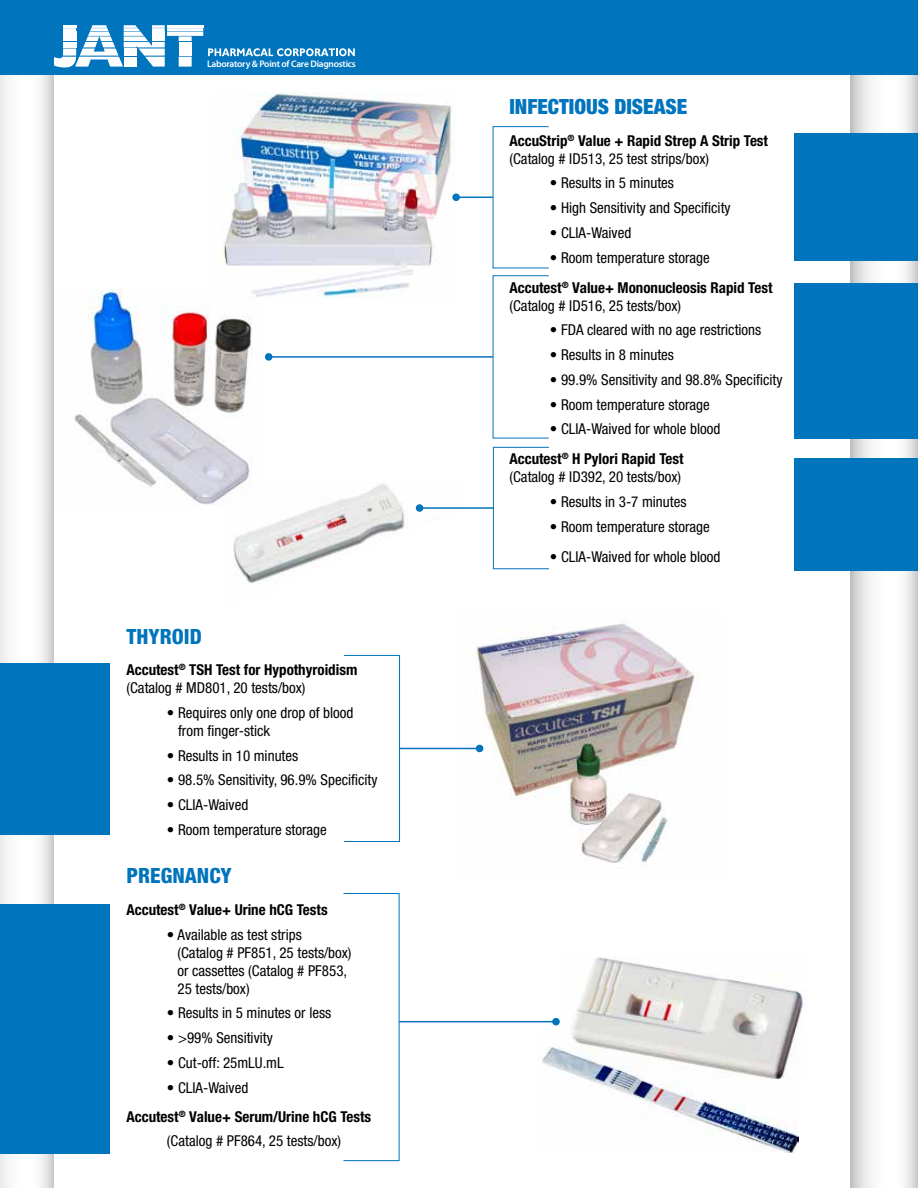
<style>
.page{position:relative;width:918px;height:1188px;background:#fff}
.page>*{position:absolute;margin:0;border:0;box-sizing:border-box;transform-origin:0 0}
.t1{font:900 condensed 21px "Helvetica Neue";color:#0074bc}
.t2{font:800 condensed 21px "Helvetica Neue";color:#0074bc}
.t3{font:condensed 15px/18px "Helvetica Neue";color:#000}
.t4{font:700 condensed 15px/18px "Helvetica Neue";color:#000}
.t5{font:600 9.45px "Myriad Pro";letter-spacing:-.025em;color:#fff}
.s1{font-weight:400}
.s2{font-weight:700}
</style>
<div class="page">
<svg style="left:0;top:75px;width:54px;height:1113px"></svg>
<svg style="left:850px;top:75px;width:67px;height:1113px"></svg>
<hr style="left:917px;top:70px;width:1px;height:1118px;background:#c5c7c8">
<img style="left:233px;top:483px;width:206px;height:101px">
<img style="left:223px;top:93px;width:232px;height:206px">
<img style="left:53px;top:289px;width:205px;height:220px">
<div style="left:795px;top:134px;width:123px;height:127px;background:#0074bc"></div>
<div style="left:795px;top:283px;width:123px;height:155px;background:#0074bc"></div>
<div style="left:795px;top:458px;width:123px;height:113px;background:#0074bc"></div>
<hr style="left:456px;top:197px;width:37px;height:1px;background:#0074bc">
<div style="left:452px;top:193px;width:8px;height:8px;background:#0074bc;border-radius:50%"></div>
<hr style="left:269px;top:356px;width:224px;height:2px;background:#0074bc">
<div style="left:265px;top:353px;width:7px;height:8px;background:#0074bc;border-radius:50%"></div>
<div style="left:493px;top:447px;width:56px;height:122px;border:1px solid #0074bc"></div>
<hr style="left:420px;top:507px;width:73px;height:2px;background:#0074bc">
<div style="left:416px;top:504px;width:7px;height:8px;background:#0074bc;border-radius:50%"></div>
<hr style="left:917px;top:903px;width:1px;height:102px;background:#0074bc">
<hr style="left:917px;top:1025px;width:1px;height:128px;background:#0074bc">
<img style="left:458px;top:623px;width:241px;height:245px">
<div style="left:0;top:664px;width:110px;height:171px;background:#0074bc"></div>
<div style="left:344px;top:655px;width:56px;height:187px;border:1px solid #0074bc"></div>
<hr style="left:399px;top:748px;width:81px;height:1px;background:#0074bc">
<div style="left:476px;top:745px;width:7px;height:7px;background:#0074bc;border-radius:50%"></div>
<div style="left:0;top:904px;width:110px;height:249px;background:#0074bc"></div>
<img style="left:572px;top:957px;width:233px;height:75px">
<img style="left:537px;top:1032px;width:261px;height:121px">
<hr style="left:399px;top:1021px;width:157px;height:1px;background:#0074bc">
<div style="left:552px;top:1018px;width:8px;height:7px;background:#0074bc;border-radius:50%"></div>
<div style="left:0;top:0;width:918px;height:75px;background:#0074bc"></div>
<svg style="left:54px;top:25px;width:301px;height:43px"></svg>
<p class="t5" style="left:207px;top:57px;width:150px">Laboratory &amp; Point of Care Diagnostics</p>
<h1 class="t2" style="left:126px;top:623px;width:77px">THYROID</h1>
<p class="t4" style="left:126px;top:661px;width:232px">Accutest<sup>®</sup> TSH Test for Hypothyroidism <span class="s1">(Catalog # MD801, 20 tests/box)</span></p>
<p class="t3" style="left:178px;top:704px;width:177px;text-indent:-11px">• Requires only one drop of blood from finger-stick</p>
<p class="t3" style="left:167px;top:746px;width:133px">• Results in 10 minutes</p>
<p class="t3" style="left:167px;top:771px;width:212px">• 98.5% Sensitivity, 96.9% Specificity</p>
<p class="t3" style="left:167px;top:796px;width:83px">• CLIA-Waived</p>
<p class="t3" style="left:167px;top:821px;width:161px">• Room temperature storage</p>
<h1 class="t2" style="left:126px;top:863px;width:107px">PREGNANCY</h1>
<p class="t4" style="left:126px;top:900px;width:203px">Accutest<sup>®</sup> Value+ Urine hCG Tests</p>
<p class="t3" style="left:178px;top:925px;width:176px;text-indent:-11px">• Available as test strips<br>(Catalog # PF851, 25 tests/box) or cassettes (Catalog # PF853,<br>25 tests/box)</p>
<p class="t3" style="left:167px;top:1004px;width:166px">• Results in 5 minutes or less</p>
<p class="t3" style="left:167px;top:1029px;width:107px">• &gt;99% Sensitivity</p>
<p class="t3" style="left:167px;top:1053px;width:118px">• Cut-off: 25mLU.mL</p>
<p class="t4" style="left:126px;top:1073px;width:246px;line-height:29px;text-indent:40px"><span class="s1">• CLIA-Waived<br></span>Accutest<sup>®</sup> Value+ Serum/Urine hCG Tests</p>
<p class="t3" style="left:167px;top:1132px;width:176px">(Catalog # PF864, 25 tests/box)</p>
<h1 class="t1" style="left:509px;top:94px;width:179px">INFECTIOUS DISEASE</h1>
<p class="t4" style="left:509px;top:131px;width:260px">AccuStrip<sup>®</sup> Value + Rapid Strep A Strip Test <span class="s1">(Catalog # ID513, 25 test strips/box)</span></p>
<p class="t3" style="left:550px;top:174px;width:126px">• Results in 5 minutes</p>
<p class="t3" style="left:550px;top:199px;width:182px">• High Sensitivity and Specificity</p>
<p class="t3" style="left:550px;top:223px;width:83px">• CLIA-Waived</p>
<p class="t4" style="left:509px;top:242px;width:264px;line-height:30px;text-indent:40px"><span class="s1">• Room temperature storage<br></span>Accutest<sup>®</sup> Value+ Mononucleosis Rapid Test</p>
<p class="t3" style="left:509px;top:296px;width:173px">(Catalog # ID516, 25 tests/box)</p>
<p class="t3" style="left:550px;top:321px;width:213px">• FDA cleared with no age restrictions</p>
<p class="t3" style="left:550px;top:346px;width:126px">• Results in 8 minutes</p>
<p class="t3" style="left:550px;top:370px;width:234px">• 99.9% Sensitivity and 98.8% Specificity</p>
<p class="t3" style="left:550px;top:395px;width:161px">• Room temperature storage</p>
<p class="t3" style="left:509px;top:414px;width:212px;line-height:30px;text-indent:40px">• CLIA-Waived for whole blood<br><span class="s2">Accutest</span><sup>®</sup> <span class="s2">H Pylori Rapid Test</span></p>
<p class="t3" style="left:509px;top:468px;width:173px">(Catalog # ID392, 20 tests/box)</p>
<p class="t3" style="left:550px;top:493px;width:138px">• Results in 3-7 minutes</p>
<p class="t3" style="left:550px;top:517px;width:161px">• Room temperature storage</p>
<p class="t3" style="left:550px;top:547px;width:172px">• CLIA-Waived for whole blood</p>
</div>
